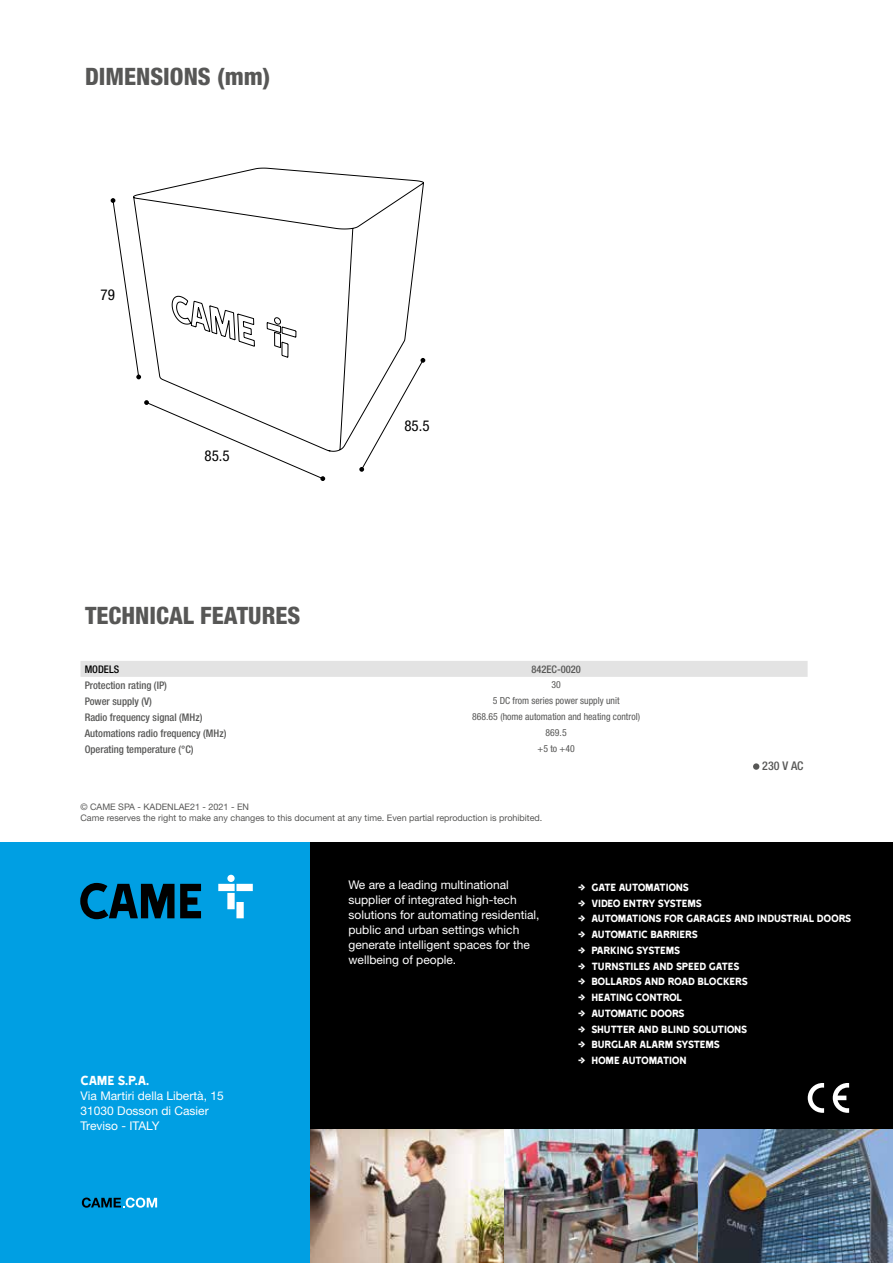
<style>
.page{position:relative;width:893px;height:1263px;background:#fff}
.page>*{position:absolute;margin:0;border:0;box-sizing:border-box;transform-origin:0 0}
.t1{font:800 condensed 24px "Helvetica Neue LTW1 G";color:#575756}
.t2{font:condensed 15px "Helvetica Neue LTW1 G";color:#000}
.t3{font:15px "Came Type";color:#fff}
.t4{font:12px "Came Type";letter-spacing:-.025em;color:#fff}
.t5{font:12px/15px "Helvetica Neue LT Pro";color:#fff}
.t6{font:12px/15px "Helvetica Neue LTW1 G";color:#fff}
.t7{font:500 condensed 12px "Helvetica Neue LTW1 G";color:#575756}
.t8{font:500 condensed 10.5px "Helvetica Neue LTW1 G";color:#575756}
.t9{font:500 condensed 10.5px "Helvetica Neue LTW1 G";color:#000}
.t10{font:condensed 9.75px "Helvetica Neue LTW1 G";color:#575756}
.t11{font:9px/10.5px "Helvetica Neue LTW1 G";color:#575756}
</style>
<div class="page">
<div style="left:80px;top:661px;width:728px;height:16px;background:#e3e3e3"></div>
<div style="left:753px;top:763px;width:6px;height:7px;background:#575756;border-radius:50%"></div>
<div style="left:0;top:842px;width:310px;height:421px;background:#009fe3"></div>
<div style="left:310px;top:842px;width:583px;height:288px;background:#000"></div>
<img style="left:310px;top:1130px;width:583px;height:133px">
<svg style="left:808px;top:1083px;width:16px;height:30px"></svg>
<svg style="left:833px;top:1083px;width:16px;height:30px"></svg>
<svg style="left:80px;top:883px;width:121px;height:36px"></svg>
<svg style="left:218px;top:875px;width:35px;height:43px"></svg>
<svg style="left:82px;top:1197px;width:75px;height:11px"></svg>
<svg style="left:260px;top:452px;width:65px;height:29px"></svg>
<svg style="left:111px;top:198px;width:22px;height:143px"></svg>
<svg style="left:133px;top:168px;width:291px;height:284px"></svg>
<svg style="left:359px;top:358px;width:66px;height:114px"></svg>
<h1 class="t1" style="left:85px;top:62px;width:187px">DIMENSIONS (mm)</h1>
<p class="t2" style="left:101px;top:286px;width:16px">79</p>
<p class="t2" style="left:204px;top:447px;width:27px">85.5</p>
<h1 class="t1" style="left:85px;top:601px;width:217px">TECHNICAL FEATURES</h1>
<p class="t2" style="left:404px;top:417px;width:27px">85.5</p>
<p class="t9" style="left:85px;top:662px;width:36px">MODELS</p>
<p class="t8" style="left:531px;top:662px;width:51px">842EC-0020</p>
<p class="t8" style="left:85px;top:678px;width:84px">Protection rating (IP)</p>
<p class="t10" style="left:551px;top:679px;width:11px">30</p>
<p class="t8" style="left:85px;top:694px;width:69px">Power supply (V)</p>
<p class="t10" style="left:493px;top:695px;width:128px">5 DC from series power supply unit</p>
<p class="t8" style="left:85px;top:710px;width:119px">Radio frequency signal (MHz)</p>
<p class="t10" style="left:472px;top:711px;width:169px">868.65 (home automation and heating control)</p>
<p class="t8" style="left:85px;top:726px;width:143px">Automations radio frequency (MHz)</p>
<p class="t10" style="left:546px;top:727px;width:23px">869.5</p>
<p class="t8" style="left:85px;top:742px;width:110px">Operating temperature (°C)</p>
<p class="t10" style="left:537px;top:743px;width:39px">+5 to +40</p>
<p class="t11" style="left:80px;top:801px;width:463px">© CAME SPA - KADENLAE21 - 2021 - EN<br>Came reserves the right to make any changes to this document at any time. Even partial reproduction is prohibited.</p>
<p class="t7" style="left:762px;top:758px;width:43px">230 V AC</p>
<p class="t3" style="left:81px;top:1072px;width:71px">CAME S.p.A.</p>
<p class="t6" style="left:81px;top:1088px;width:145px">Via Martiri della Libertà, 15<br>31030 Dosson di Casier<br>Treviso - ITALY</p>
<p class="t5" style="left:348px;top:877px;width:193px">We are a leading multinational supplier of integrated high-tech solutions for automating residential, public and urban settings which generate intelligent spaces for the wellbeing of people.</p>
<p class="t4" style="left:578px;top:881px;width:112px">→ GATE AUTOMATIONS</p>
<p class="t4" style="left:578px;top:896px;width:125px">→ VIDEO ENTRY SYSTEMS</p>
<p class="t4" style="left:578px;top:912px;width:275px">→ AUTOMATIONS FOR GARAGES AND INDUSTRIAL DOORS</p>
<p class="t4" style="left:578px;top:928px;width:121px">→ AUTOMATIC BARRIERS</p>
<p class="t4" style="left:578px;top:944px;width:104px">→ PARKING SYSTEMS</p>
<p class="t4" style="left:578px;top:960px;width:163px">→ TURNSTILES AND SPEED GATES</p>
<p class="t4" style="left:578px;top:975px;width:171px">→ BOLLARDS AND ROAD BLOCKERS</p>
<p class="t4" style="left:578px;top:991px;width:106px">→ HEATING CONTROL</p>
<p class="t4" style="left:578px;top:1007px;width:108px">→ AUTOMATIC DOORS</p>
<p class="t4" style="left:578px;top:1023px;width:171px">→ SHUTTER AND BLIND SOLUTIONS</p>
<p class="t4" style="left:578px;top:1038px;width:143px">→ BURGLAR ALARM SYSTEMS</p>
<p class="t4" style="left:578px;top:1054px;width:110px">→ HOME AUTOMATION</p>
</div>
